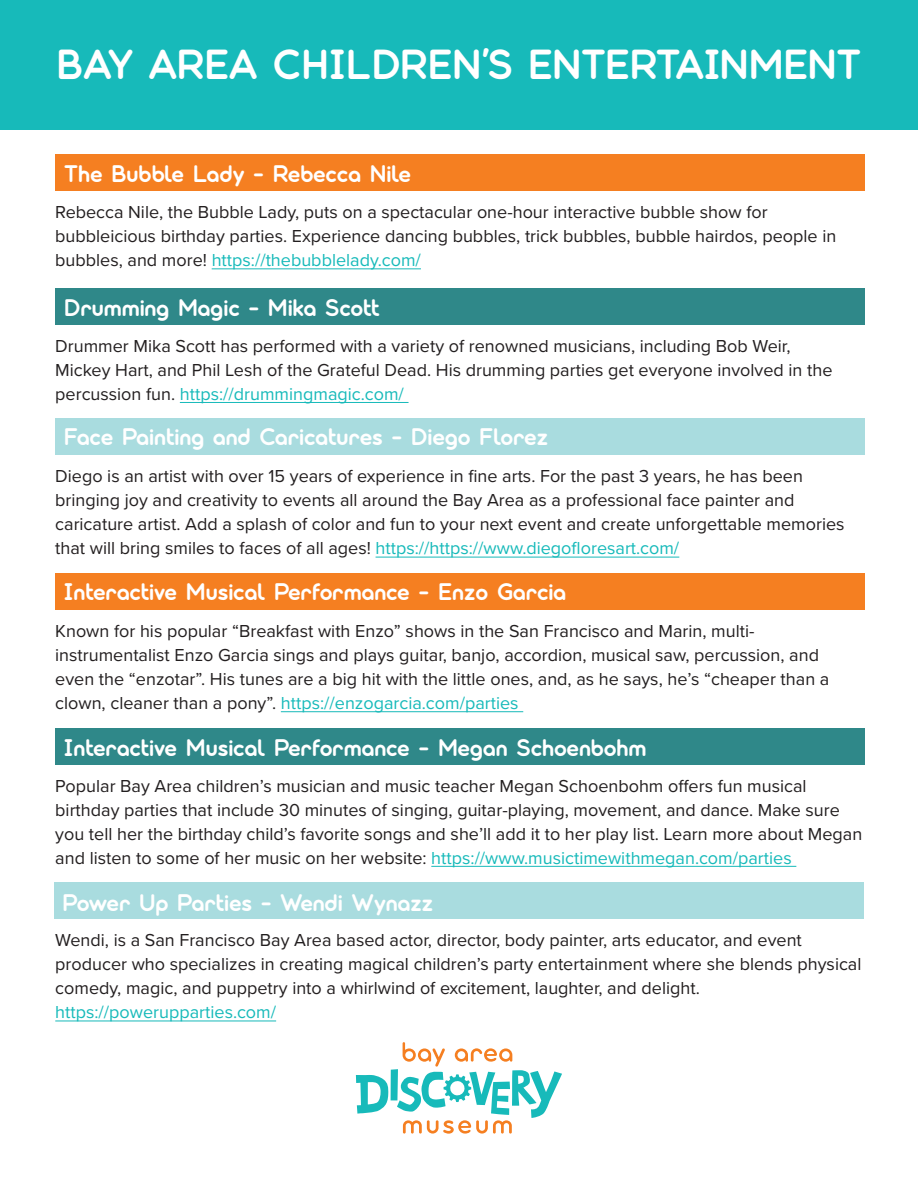
<style>
.page{position:relative;width:918px;height:1188px;background:#fff}
.page>*{position:absolute;margin:0;border:0;box-sizing:border-box;transform-origin:0 0}
.t1{font:700 42px "Modulus Pro";letter-spacing:-.005em;color:#fff}
.t2{font:700 24px "Modulus Pro";letter-spacing:-.01em;color:#fff}
.t3{font:18px/24px "Proxima Nova";color:#231f20}
.s1{color:#17baba}
</style>
<div class="page">
<div style="left:0;top:0;width:918px;height:130px;background:#17baba"></div>
<svg style="left:356px;top:1042px;width:206px;height:92px"></svg>
<div style="left:55px;top:573px;width:810px;height:37px;background:#f57f21"></div>
<hr style="left:281px;top:711px;width:242px;height:1px;background:#17baba">
<div style="left:55px;top:288px;width:810px;height:37px;background:#2f8889"></div>
<hr style="left:180px;top:402px;width:229px;height:1px;background:#17baba">
<div style="left:55px;top:154px;width:810px;height:37px;background:#f57f21"></div>
<hr style="left:212px;top:268px;width:209px;height:1px;background:#17baba">
<div style="left:55px;top:419px;width:810px;height:36px;background:#a9dcdf"></div>
<hr style="left:376px;top:557px;width:303px;height:1px;background:#17baba">
<div style="left:55px;top:728px;width:810px;height:37px;background:#2f8889"></div>
<hr style="left:431px;top:866px;width:365px;height:1px;background:#17baba">
<div style="left:54px;top:882px;width:810px;height:37px;background:#a9dcdf"></div>
<hr style="left:55px;top:1020px;width:221px;height:1px;background:#17baba">
<p class="t1" style="left:56px;top:39px;width:807px">BAY AREA CHILDREN’S ENTERTAINMENT</p>
<p class="t2" style="left:64px;top:160px;width:349px">The Bubble Lady - Rebecca Nile</p>
<p class="t3" style="left:55px;top:199px;width:783px">Rebecca Nile, the Bubble Lady, puts on a spectacular one-hour interactive bubble show for bubbleicious birthday parties. Experience dancing bubbles, trick bubbles, bubble hairdos, people in bubbles, and more! <span class="s1">https://thebubblelady.com/</span></p>
<p class="t2" style="left:64px;top:293px;width:318px">Drumming Magic - Mika Scott</p>
<p class="t3" style="left:55px;top:333px;width:779px">Drummer Mika Scott has performed with a variety of renowned musicians, including Bob Weir,<br>Mickey Hart, and Phil Lesh of the Grateful Dead. His drumming parties get everyone involved in the percussion fun. <span class="s1">https://drummingmagic.com/</span></p>
<p class="t2" style="left:64px;top:422px;width:486px">Face Painting and Caricatures - Diego Florez</p>
<p class="t3" style="left:55px;top:463px;width:791px">Diego is an artist with over 15 years of experience in fine arts. For the past 3 years, he has been bringing joy and creativity to events all around the Bay Area as a professional face painter and caricature artist. Add a splash of color and fun to your next event and create unforgettable memories that will bring smiles to faces of all ages! <span class="s1">https://https://www.diegofloresart.com/</span></p>
<p class="t2" style="left:64px;top:577px;width:504px">Interactive Musical Performance - Enzo Garcia</p>
<p class="t3" style="left:55px;top:618px;width:776px">Known for his popular “Breakfast with Enzo” shows in the San Francisco and Marin, multi&shy;instrumentalist Enzo Garcia sings and plays guitar, banjo, accordion, musical saw, percussion, and even the “enzotar”. His tunes are a big hit with the little ones, and, as he says, he’s “cheaper than a clown, cleaner than a pony”. <span class="s1">https://enzogarcia.com/parties</span></p>
<p class="t2" style="left:64px;top:733px;width:584px">Interactive Musical Performance - Megan Schoenbohm</p>
<p class="t3" style="left:55px;top:773px;width:809px">Popular Bay Area children’s musician and music teacher Megan Schoenbohm offers fun musical birthday parties that include 30 minutes of singing, guitar-playing, movement, and dance. Make sure you tell her the birthday child’s favorite songs and she’ll add it to her play list. Learn more about Megan and listen to some of her music on her website: <span class="s1">https://www.musictimewithmegan.com/parties</span></p>
<p class="t2" style="left:63px;top:888px;width:372px">Power Up Parties - Wendi Wynazz</p>
<p class="t3" style="left:55px;top:927px;width:808px">Wendi, is a San Francisco Bay Area based actor, director, body painter, arts educator, and event producer who specializes in creating magical children’s party entertainment where she blends physical comedy, magic, and puppetry into a whirlwind of excitement, laughter, and delight. <span class="s1">https://powerupparties.com/</span></p>
</div>
